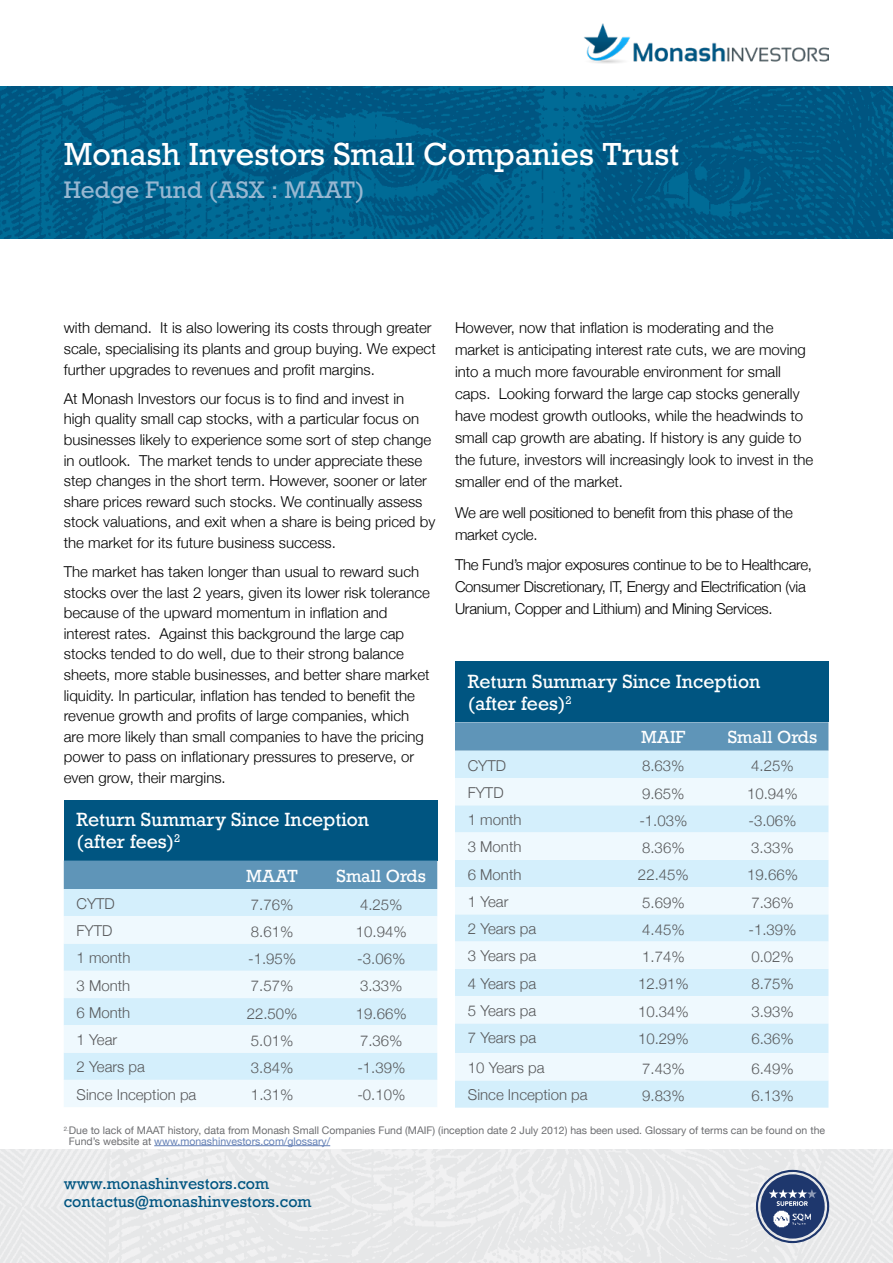
<style>
.page{position:relative;width:893px;height:1263px;background:#fff}
.page>*{position:absolute;margin:0;border:0;box-sizing:border-box;transform-origin:0 0}
.t1{font:30px "Rockwell";color:#fff}
.t2{font:22.5px "Rockwell";color:#97b7d1}
.t3{font:18px/21.6px "Rockwell";color:#fff}
.t4{font:16.5px "Rockwell";color:#fff}
.t5{font:300 15px/20.5px "Helvetica Neue";color:#000}
.t6{font:300 15px "Helvetica Neue";color:#58595b}
.t7{font:300 15px/22px "Helvetica Neue";letter-spacing:-.02em;color:#000}
.t8{font:15px/18px "Rockwell";color:#005581}
.t9{font:10.5px/10.5px "Helvetica Neue";color:#6d6e71}
.s1{color:#627fb5}
</style>
<div class="page">
<img style="left:0;top:1150px;width:893px;height:113px">
<img style="left:0;top:86px;width:893px;height:153px">
<div style="left:756px;top:1170px;width:73px;height:73px;border:2px solid #1e376d;border-radius:50%"></div>
<div style="left:760px;top:1174px;width:65px;height:64px;background:#1e376d;border-radius:50%"></div>
<svg style="left:769px;top:1189px;width:47px;height:17px"></svg>
<img style="left:773px;top:1210px;width:38px;height:18px">
<hr style="left:154px;top:1145px;width:176px;height:1px;background:#627fb5">
<img style="left:584px;top:23px;width:244px;height:40px">
<div style="left:64px;top:800px;width:373px;height:60px;background:#005581"></div>
<div style="left:64px;top:860px;width:373px;height:29px;background:#5f95b8"></div>
<div style="left:64px;top:889px;width:373px;height:27px;background:#d4effc"></div>
<svg style="left:64px;top:916px;width:373px;height:191px;fill:#eff9fe"></svg>
<div style="left:455px;top:662px;width:373px;height:60px;background:#005581"></div>
<div style="left:455px;top:722px;width:373px;height:29px;background:#5f95b8"></div>
<div style="left:455px;top:751px;width:373px;height:357px;background:#d4effc"></div>
<svg style="left:455px;top:778px;width:373px;height:302px;fill:#eff9fe"></svg>
<h1 class="t1" style="left:64px;top:136px;width:617px">Monash Investors Small Companies Trust</h1>
<h2 class="t2" style="left:64px;top:176px;width:302px">Hedge Fund (ASX : MAAT)</h2>
<p class="t5" style="left:64px;top:317px;width:374px">with demand. It is also lowering its costs through greater scale, specialising its plants and group buying. We expect further upgrades to revenues and profit margins.</p>
<p class="t5" style="left:64px;top:387px;width:373px">At Monash Investors our focus is to find and invest in<br>high quality small cap stocks, with a particular focus on businesses likely to experience some sort of step change in outlook. The market tends to under appreciate these step changes in the short term. However, sooner or later share prices reward such stocks. We continually assess stock valuations, and exit when a share is being priced by the market for its future business success.</p>
<p class="t5" style="left:64px;top:560px;width:368px">The market has taken longer than usual to reward such stocks over the last 2 years, given its lower risk tolerance because of the upward momentum in inflation and interest rates. Against this background the large cap stocks tended to do well, due to their strong balance sheets, more stable businesses, and better share market liquidity. In particular, inflation has tended to benefit the revenue growth and profits of large companies, which are more likely than small companies to have the pricing power to pass on inflationary pressures to preserve, or even grow, their margins.</p>
<p class="t3" style="left:77px;top:809px;width:294px">Return Summary Since Inception (after fees)<sup>2</sup></p>
<p class="t4" style="left:246px;top:865px;width:53px">MAAT</p>
<p class="t4" style="left:336px;top:865px;width:91px">Small Ords</p>
<p class="t6" style="left:77px;top:891px;width:40px">CYTD</p>
<p class="t6" style="left:251px;top:892px;width:44px">7.76%</p>
<p class="t6" style="left:360px;top:892px;width:44px">4.25%</p>
<p class="t6" style="left:77px;top:919px;width:37px">FYTD</p>
<p class="t6" style="left:251px;top:919px;width:44px">8.61%</p>
<p class="t6" style="left:356px;top:919px;width:52px">10.94%</p>
<p class="t6" style="left:77px;top:946px;width:55px">1 month</p>
<p class="t6" style="left:248px;top:947px;width:50px">-1.95%</p>
<p class="t6" style="left:357px;top:947px;width:50px">-3.06%</p>
<p class="t6" style="left:77px;top:973px;width:55px">3 Month</p>
<p class="t6" style="left:251px;top:974px;width:44px">7.57%</p>
<p class="t6" style="left:360px;top:974px;width:44px">3.33%</p>
<p class="t6" style="left:77px;top:1000px;width:55px">6 Month</p>
<p class="t6" style="left:247px;top:1001px;width:52px">22.50%</p>
<p class="t6" style="left:356px;top:1001px;width:52px">19.66%</p>
<p class="t6" style="left:77px;top:1028px;width:42px">1 Year</p>
<p class="t6" style="left:251px;top:1028px;width:44px">5.01%</p>
<p class="t6" style="left:360px;top:1028px;width:44px">7.36%</p>
<p class="t6" style="left:77px;top:1055px;width:70px">2 Years pa</p>
<p class="t6" style="left:251px;top:1056px;width:44px">3.84%</p>
<p class="t6" style="left:357px;top:1056px;width:50px">-1.39%</p>
<p class="t6" style="left:77px;top:1082px;width:121px">Since Inception pa</p>
<p class="t6" style="left:251px;top:1083px;width:44px">1.31%</p>
<p class="t6" style="left:357px;top:1083px;width:50px">-0.10%</p>
<p class="t5" style="left:455px;top:316px;width:360px;line-height:22px">However, now that inflation is moderating and the market is anticipating interest rate cuts, we are moving into a much more favourable environment for small caps. Looking forward the large cap stocks generally have modest growth outlooks, while the headwinds to small cap growth are abating. If history is any guide to the future, investors will increasingly look to invest in the smaller end of the market.</p>
<p class="t7" style="left:455px;top:500px;width:339px">We are well positioned to benefit from this phase of the market cycle.</p>
<p class="t7" style="left:455px;top:553px;width:358px">The Fund’s major exposures continue to be to Healthcare,<br>Consumer Discretionary, IT, Energy and Electrification (via<br>Uranium, Copper and Lithium) and Mining Services.</p>
<p class="t3" style="left:468px;top:671px;width:294px">Return Summary Since Inception (after fees)<sup>2</sup></p>
<p class="t4" style="left:641px;top:727px;width:46px">MAIF</p>
<p class="t4" style="left:728px;top:727px;width:91px">Small Ords</p>
<p class="t6" style="left:468px;top:753px;width:40px">CYTD</p>
<p class="t6" style="left:642px;top:754px;width:44px">8.63%</p>
<p class="t6" style="left:751px;top:754px;width:44px">4.25%</p>
<p class="t6" style="left:468px;top:780px;width:37px">FYTD</p>
<p class="t6" style="left:642px;top:781px;width:44px">9.65%</p>
<p class="t6" style="left:747px;top:781px;width:52px">10.94%</p>
<p class="t6" style="left:468px;top:808px;width:55px">1 month</p>
<p class="t6" style="left:639px;top:808px;width:50px">-1.03%</p>
<p class="t6" style="left:748px;top:808px;width:50px">-3.06%</p>
<p class="t6" style="left:468px;top:835px;width:55px">3 Month</p>
<p class="t6" style="left:642px;top:836px;width:44px">8.36%</p>
<p class="t6" style="left:751px;top:836px;width:44px">3.33%</p>
<p class="t6" style="left:468px;top:862px;width:55px">6 Month</p>
<p class="t6" style="left:638px;top:863px;width:52px">22.45%</p>
<p class="t6" style="left:747px;top:863px;width:52px">19.66%</p>
<p class="t6" style="left:468px;top:889px;width:42px">1 Year</p>
<p class="t6" style="left:642px;top:890px;width:44px">5.69%</p>
<p class="t6" style="left:751px;top:890px;width:44px">7.36%</p>
<p class="t6" style="left:468px;top:917px;width:70px">2 Years pa</p>
<p class="t6" style="left:642px;top:917px;width:44px">4.45%</p>
<p class="t6" style="left:749px;top:917px;width:50px">-1.39%</p>
<p class="t6" style="left:468px;top:944px;width:70px">3 Years pa</p>
<p class="t6" style="left:642px;top:945px;width:44px">1.74%</p>
<p class="t6" style="left:751px;top:945px;width:44px">0.02%</p>
<p class="t6" style="left:468px;top:971px;width:70px">4 Years pa</p>
<p class="t6" style="left:638px;top:972px;width:52px">12.91%</p>
<p class="t6" style="left:751px;top:972px;width:44px">8.75%</p>
<p class="t6" style="left:468px;top:998px;width:70px">5 Years pa</p>
<p class="t6" style="left:638px;top:999px;width:52px">10.34%</p>
<p class="t6" style="left:751px;top:999px;width:44px">3.93%</p>
<p class="t6" style="left:468px;top:1026px;width:70px">7 Years pa</p>
<p class="t6" style="left:638px;top:1026px;width:52px">10.29%</p>
<p class="t6" style="left:751px;top:1026px;width:44px">6.36%</p>
<p class="t6" style="left:468px;top:1055px;width:78px">10 Years pa</p>
<p class="t6" style="left:642px;top:1056px;width:44px">7.43%</p>
<p class="t6" style="left:751px;top:1056px;width:44px">6.49%</p>
<p class="t6" style="left:468px;top:1083px;width:121px">Since Inception pa</p>
<p class="t6" style="left:642px;top:1083px;width:44px">9.83%</p>
<p class="t6" style="left:751px;top:1083px;width:44px">6.13%</p>
<p class="t9" style="left:69px;top:1126px;width:758px;text-indent:-5px"><sup>2.</sup>Due to lack of MAAT history, data from Monash Small Companies Fund (MAIF) (inception date 2 July 2012) has been used. Glossary of terms can be found on the<br>Fund’s website at <span class="s1">www.monashinvestors.com/glossary/</span></p>
<p class="t8" style="left:64px;top:1175px;width:249px">www.monashinvestors.com contactus@monashinvestors.com</p>
</div>
